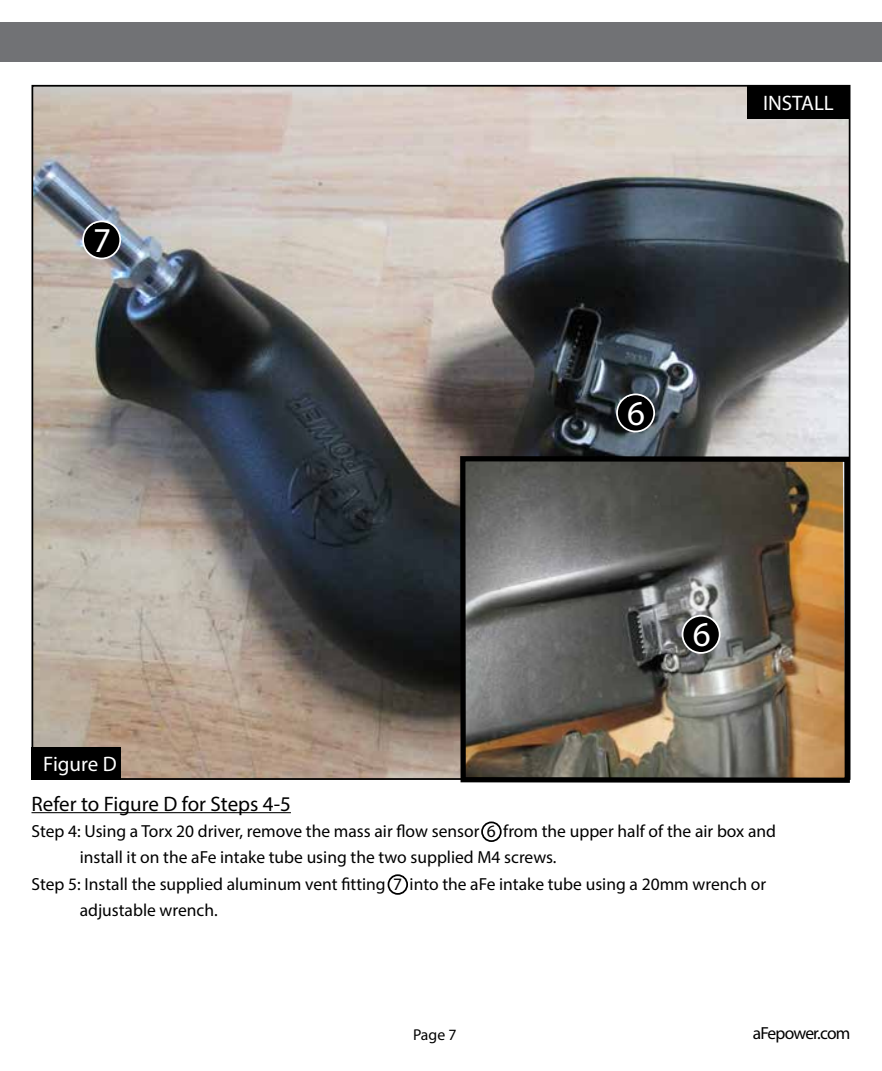
<style>
.page{position:relative;width:882px;height:1071px;background:#fff}
.page>*{position:absolute;margin:0;border:0;box-sizing:border-box;transform-origin:0 0}
.t1{font:35px "Myriad Pro";color:#fff}
.t2{font:21px "Myriad Pro";color:#000}
.t3{font:21px "Myriad Pro";color:#fff}
.t4{font:17.5px "Myriad Pro";color:#000}
.t5{font:17.5px "Myriad Pro";letter-spacing:-.045em;color:#000}
.t6{font:15.75px "Myriad Pro";color:#000}
</style>
<div class="page">
<img style="left:35px;top:88px;width:812px;height:689px">
<div style="left:0;top:23px;width:882px;height:39px;background:#717275"></div>
<hr style="left:32px;top:812px;width:259px;height:1px;background:#000">
<div style="left:32px;top:747px;width:89px;height:33px;background:#000"></div>
<div style="left:747px;top:86px;width:103px;height:33px;background:#000"></div>
<img style="left:466px;top:462px;width:378px;height:315px">
<div style="left:460px;top:456px;width:390px;height:327px;border:5px solid #000"></div>
<svg style="left:83px;top:221px;width:37px;height:38px"></svg>
<div style="left:82px;top:221px;width:39px;height:38px;border:2px solid #fff;border-radius:50%"></div>
<div style="left:93px;top:224px;width:17px;height:28px;background:#000"></div>
<div style="left:683px;top:616px;width:37px;height:37px;background:#000;border-radius:50%"></div>
<div style="left:682px;top:615px;width:39px;height:39px;border:2px solid #fff;border-radius:50%"></div>
<div style="left:693px;top:619px;width:17px;height:27px;background:#000"></div>
<svg style="left:617px;top:394px;width:37px;height:38px"></svg>
<div style="left:616px;top:394px;width:39px;height:38px;border:2px solid #fff;border-radius:50%"></div>
<div style="left:627px;top:397px;width:17px;height:28px;background:#000"></div>
<div style="left:481px;top:822px;width:21px;height:20px;border:2px solid #000;border-radius:50%"></div>
<div style="left:388px;top:874px;width:20px;height:21px;border:2px solid #000;border-radius:50%"></div>
<h1 class="t1" style="left:93px;top:219px;width:19px">7</h1>
<p class="t3" style="left:43px;top:751px;width:75px">Figure D</p>
<p class="t3" style="left:763px;top:90px;width:72px">INSTALL</p>
<h1 class="t1" style="left:627px;top:392px;width:19px">6</h1>
<h1 class="t1" style="left:693px;top:613px;width:19px">6</h1>
<p class="t2" style="left:32px;top:791px;width:261px">Refer to Figure D for Steps 4-5</p>
<p class="t4" style="left:32px;top:820px;width:746px">Step 4: Using a Torx 20 driver, remove the mass air flow sensor 6 from the upper half of the air box and</p>
<p class="t4" style="left:80px;top:847px;width:478px">install it on the aFe intake tube using the two supplied M4 screws.</p>
<p class="t4" style="left:32px;top:873px;width:736px">Step 5: Install the supplied aluminum vent fitting 7 into the aFe intake tube using a 20mm wrench or</p>
<p class="t4" style="left:80px;top:899px;width:140px">adjustable wrench.</p>
<p class="t6" style="left:413px;top:1025px;width:45px">Page 7</p>
<p class="t5" style="left:753px;top:1023px;width:99px">aFepower.com</p>
</div>
